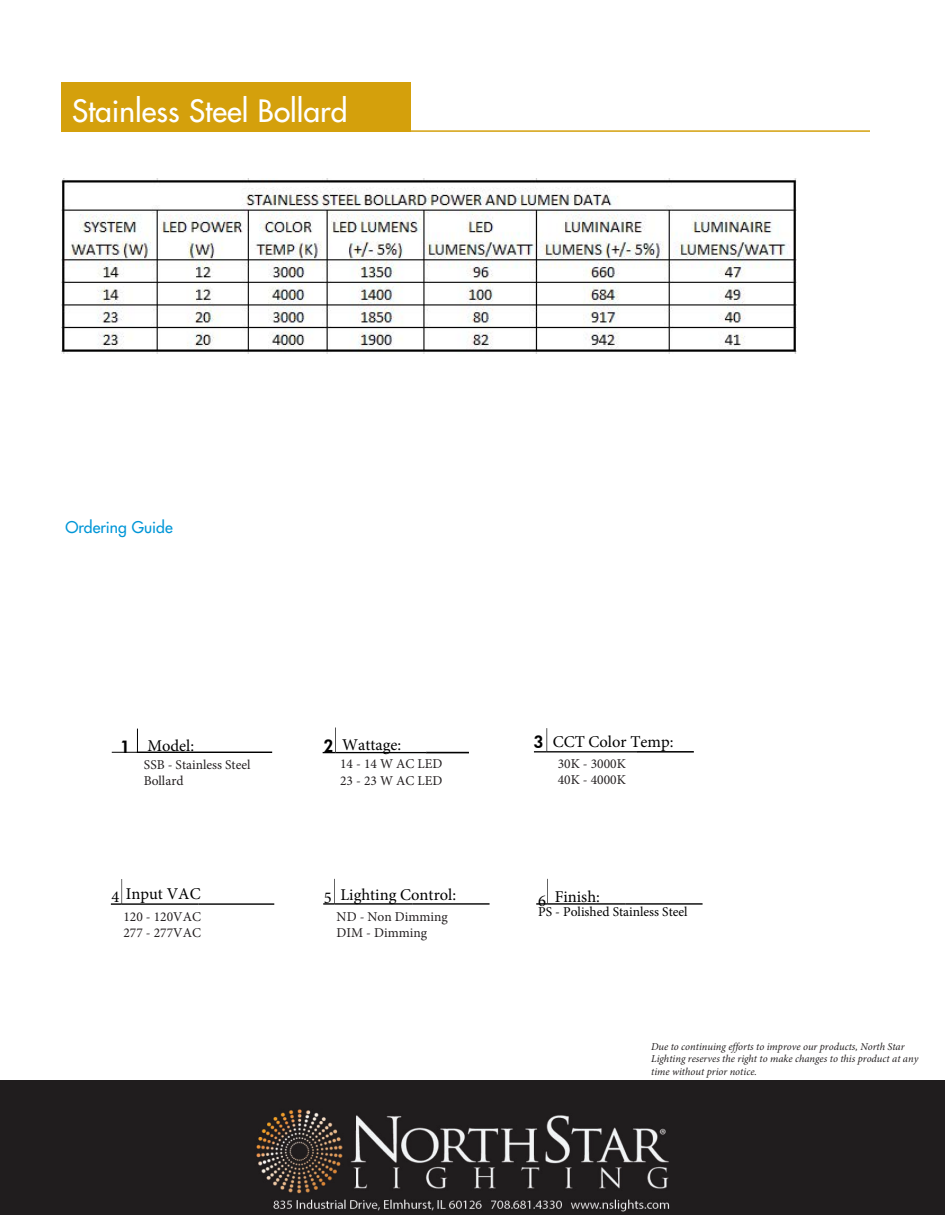
<style>
.page{position:relative;width:945px;height:1215px;background:#fff}
.page>*{position:absolute;margin:0;border:0;box-sizing:border-box;transform-origin:0 0}
.t1{font:500 30px "Futura CE";color:#fff}
.t2{font:16.5px "Minion Pro";color:#000}
.t3{font:500 15.75px "Futura CE";color:#0196d7}
.t4{font:13.5px/16px "Minion Pro";color:#231f20}
.t5{font:13.5px "Minion Pro";color:#000}
.t6{font:13.5px "Minion Pro";color:#221e1f}
.t7{font:italic 10.5px/12.3px "Minion Pro";color:#231f20}
.s1{font-family:"Futura";font-weight:800}
</style>
<div class="page">
<div style="left:62px;top:82px;width:349px;height:50px;background:#d4a00c"></div>
<hr style="left:319px;top:130px;width:551px;height:2px;background:#d4a00c">
<svg style="left:112px;top:729px;width:26px;height:24px"></svg>
<hr style="left:137px;top:752px;width:135px;height:1px;background:#000">
<svg style="left:323px;top:728px;width:13px;height:25px"></svg>
<hr style="left:336px;top:752px;width:90px;height:1px;background:#000">
<hr style="left:426px;top:752px;width:43px;height:1px;background:#000">
<svg style="left:534px;top:728px;width:14px;height:25px"></svg>
<hr style="left:547px;top:752px;width:90px;height:1px;background:#000">
<hr style="left:637px;top:752px;width:57px;height:1px;background:#000">
<svg style="left:111px;top:879px;width:12px;height:26px"></svg>
<hr style="left:122px;top:904px;width:76px;height:1px;background:#000">
<hr style="left:198px;top:904px;width:76px;height:1px;background:#000">
<svg style="left:323px;top:879px;width:12px;height:26px"></svg>
<hr style="left:334px;top:904px;width:78px;height:1px;background:#000">
<hr style="left:412px;top:904px;width:78px;height:1px;background:#000">
<img style="left:0;top:1080px;width:945px;height:135px">
<img style="left:61px;top:178px;width:736px;height:176px">
<svg style="left:536px;top:879px;width:12px;height:26px"></svg>
<hr style="left:547px;top:904px;width:78px;height:1px;background:#000">
<hr style="left:625px;top:904px;width:78px;height:1px;background:#000">
<h1 class="t1" style="left:72px;top:89px;width:277px">Stainless Steel Bollard</h1>
<h3 class="t3" style="left:65px;top:516px;width:109px">Ordering Guide</h3>
<h2 class="t2" style="left:120px;top:734px;width:75px"><span class="s1">1</span> Model:</h2>
<p class="t4" style="left:144px;top:757px;width:108px">SSB - Stainless Steel</p>
<p class="t6" style="left:144px;top:772px;width:41px">Bollard</p>
<h2 class="t2" style="left:112px;top:883px;width:91px">4 Input VAC</h2>
<p class="t4" style="left:123px;top:908px;width:79px">120 - 120VAC<br>277 - 277VAC</p>
<h2 class="t2" style="left:324px;top:734px;width:79px"><span class="s1">2</span> Wattage:</h2>
<p class="t4" style="left:340px;top:756px;width:104px">14 - 14 W AC LED<br>23 - 23 W AC LED</p>
<h2 class="t2" style="left:324px;top:884px;width:134px">5 Lighting Control:</h2>
<p class="t4" style="left:337px;top:909px;width:113px">ND - Non Dimming<br>DIM - Dimming</p>
<h2 class="t2" style="left:534px;top:731px;width:141px"><span class="s1">3</span> CCT Color Temp:</h2>
<p class="t4" style="left:558px;top:755px;width:69px">30K - 3000K<br>40K - 4000K</p>
<h2 class="t2" style="left:538px;top:886px;width:63px">6 Finish:</h2>
<p class="t5" style="left:538px;top:902px;width:151px">PS - Polished Stainless Steel</p>
<p class="t7" style="left:651px;top:1040px;width:269px">Due to continuing efforts to improve our products, North Star<br>Lighting reserves the right to make changes to this product at any time without prior notice.</p>
</div>
